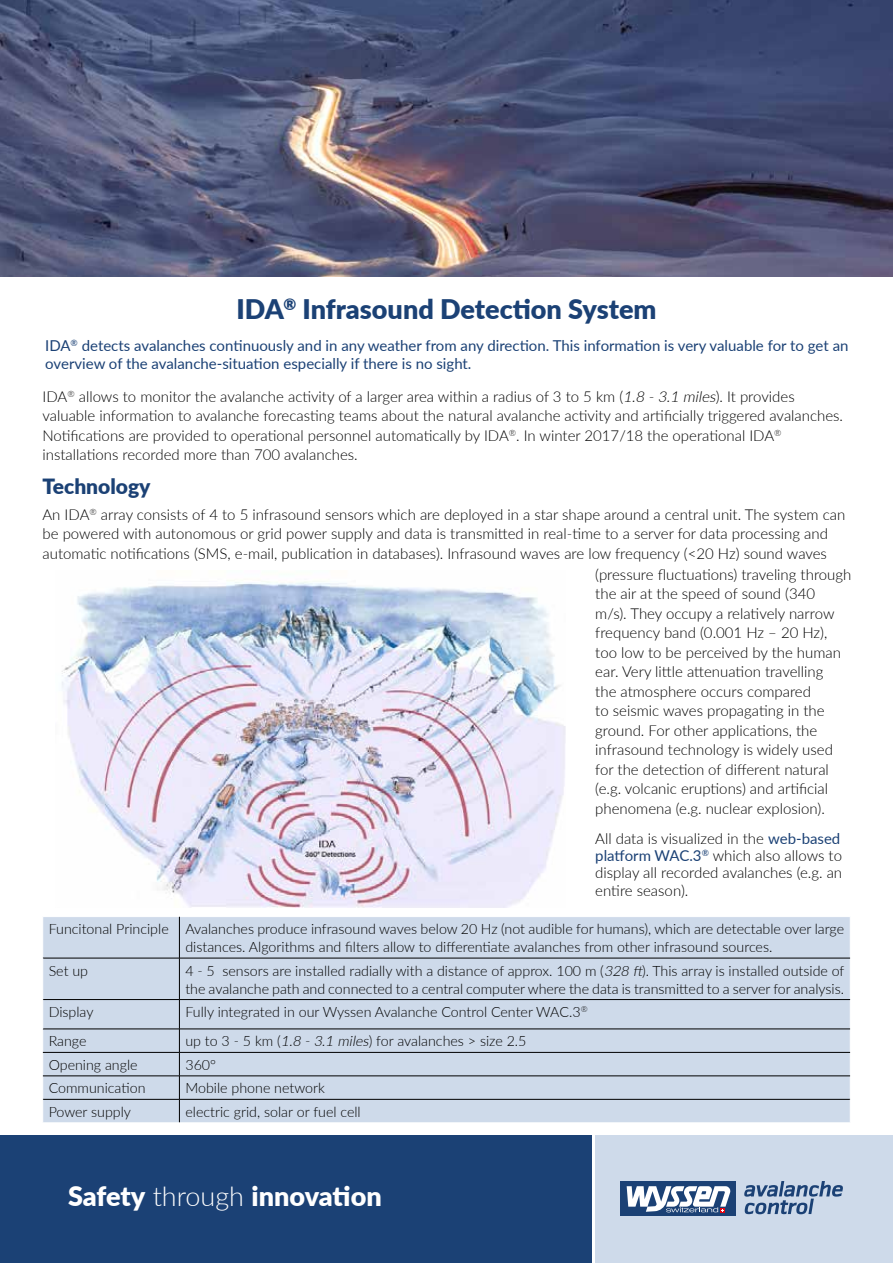
<style>
.page{position:relative;width:893px;height:1263px;background:#fff}
.page>*{position:absolute;margin:0;border:0;box-sizing:border-box;transform-origin:0 0}
.t1{font:900 27px "Lato";color:#1b4175}
.t2{font:900 27px "Lato";letter-spacing:-.005em;color:#fff}
.t3{font:900 21px "Lato";color:#1b4175}
.t4{font:300 15px/19.5px "Lato";color:#000}
.t5{font:15px/18px "Lato";color:#1b4175}
.t6{font:300 14.25px/18px "Lato";color:#000}
.s1{font-style:italic}
.s2{font-weight:400;color:#1b4175}
.s3{font-weight:300}
</style>
<div class="page">
<img style="left:62px;top:582px;width:504px;height:326px">
<div style="left:0;top:1135px;width:591px;height:128px;background:#1b4175"></div>
<div style="left:595px;top:1135px;width:298px;height:128px;background:#cedaea"></div>
<div style="left:620px;top:1181px;width:115px;height:34px;background:#1b4175"></div>
<svg style="left:744px;top:1181px;width:99px;height:33px"></svg>
<svg style="left:627px;top:1186px;width:104px;height:26px"></svg>
<div style="left:43px;top:917px;width:807px;height:205px;background:#cedaea"></div>
<hr style="left:179px;top:917px;width:1px;height:41px;background:#000">
<hr style="left:179px;top:958px;width:1px;height:41px;background:#000">
<hr style="left:43px;top:958px;width:136px;height:1px;background:#000">
<hr style="left:179px;top:958px;width:671px;height:1px;background:#000">
<hr style="left:43px;top:999px;width:136px;height:1px;background:#000">
<hr style="left:179px;top:999px;width:671px;height:1px;background:#000">
<hr style="left:43px;top:1029px;width:136px;height:1px;background:#000">
<hr style="left:179px;top:1029px;width:671px;height:1px;background:#000">
<hr style="left:43px;top:1052px;width:136px;height:1px;background:#000">
<hr style="left:179px;top:1052px;width:671px;height:1px;background:#000">
<hr style="left:43px;top:1075px;width:136px;height:1px;background:#000">
<hr style="left:179px;top:1075px;width:671px;height:1px;background:#000">
<hr style="left:43px;top:1099px;width:136px;height:1px;background:#000">
<hr style="left:179px;top:1099px;width:671px;height:1px;background:#000">
<svg style="left:179px;top:1000px;width:1px;height:122px"></svg>
<img style="left:0;top:0;width:893px;height:276px">
<h1 class="t1" style="left:236px;top:289px;width:422px">IDA<sup>®</sup> Infrasound Detection System</h1>
<p class="t5" style="left:45px;top:335px;width:805px">IDA<sup>®</sup> detects avalanches continuously and in any weather from any direction. This information is very valuable for to get an overview of the avalanche-situation especially if there is no sight.</p>
<p class="t4" style="left:43px;top:386px;width:802px">IDA<sup>®</sup> allows to monitor the avalanche activity of a larger area within a radius of 3 to 5 km (<span class="s1">1.8 -3.1 miles</span>). It provides valuable information to avalanche forecasting teams about the natural avalanche activity and artificially triggered avalanches.<br>Notifications are provided to operational personnel automatically by IDA<sup>®</sup>. In winter 2017/18 the operational IDA<sup>® </sup>installations recorded more than 700 avalanches.</p>
<h2 class="t3" style="left:43px;top:471px;width:110px">Technology</h2>
<p class="t4" style="left:43px;top:504px;width:804px">An IDA<sup>®</sup> array consists of 4 to 5 infrasound sensors which are deployed in a star shape around a central unit. The system can be powered with autonomous or grid power supply and data is transmitted in real-time to a server for data processing and automatic notifications (SMS, e-mail, publication in databases). Infrasound waves are low frequency (&lt;20 Hz) sound waves</p>
<p class="t4" style="left:595px;top:564px;width:258px">(pressure fluctuations) traveling through the air at the speed of sound (340<br>m/s). They occupy a relatively narrow frequency band (0.001 Hz – 20 Hz), too low to be perceived by the human ear. Very little attenuation travelling<br>the atmosphere occurs compared<br>to seismic waves propagating in the ground. For other applications, the infrasound technology is widely used for the detection of different natural (e.g. volcanic eruptions) and artificial phenomena (e.g. nuclear explosion).</p>
<p class="t4" style="left:595px;top:829px;width:248px;line-height:17.2px;text-align:justify">All data is visualized in the <span class="s2">web-based platform WAC.3</span><sup>®</sup> which also allows to display all recorded avalanches (e.g. an entire season).</p>
<p class="t6" style="left:185px;top:919px;width:660px;text-indent:-137px">Funcitonal Principle Avalanches produce infrasound waves below 20 Hz (not audible for humans), which are detectable over large distances. Algorithms and filters allow to differentiate avalanches from other infrasound sources.</p>
<p class="t6" style="left:49px;top:961px;width:41px">Set up</p>
<p class="t6" style="left:185px;top:961px;width:660px">4 - 5 sensors are installed radially with a distance of approx. 100 m (<span class="s1">328 ft</span>). This array is installed outside of the avalanche path and connected to a central computer where the data is transmitted to a server for analysis.</p>
<p class="t6" style="left:49px;top:1002px;width:46px">Display</p>
<p class="t6" style="left:185px;top:1002px;width:404px">Fully integrated in our Wyssen Avalanche Control Center WAC.3<sup>®</sup></p>
<p class="t6" style="left:49px;top:1032px;width:39px">Range</p>
<p class="t6" style="left:185px;top:1032px;width:343px">up to 3 - 5 km (<span class="s1">1.8 -3.1 miles</span>) for avalanches &gt; size 2.5</p>
<p class="t6" style="left:49px;top:1055px;width:90px">Opening angle</p>
<p class="t6" style="left:185px;top:1055px;width:32px">360°</p>
<p class="t6" style="left:49px;top:1079px;width:98px">Communication</p>
<p class="t6" style="left:185px;top:1079px;width:141px">Mobile phone network</p>
<p class="t6" style="left:49px;top:1102px;width:84px">Power supply</p>
<p class="t6" style="left:185px;top:1102px;width:177px">electric grid, solar or fuel cell</p>
<h1 class="t2" style="left:68px;top:1176px;width:315px">Safety <span class="s3">through</span> innovation</h1>
</div>
